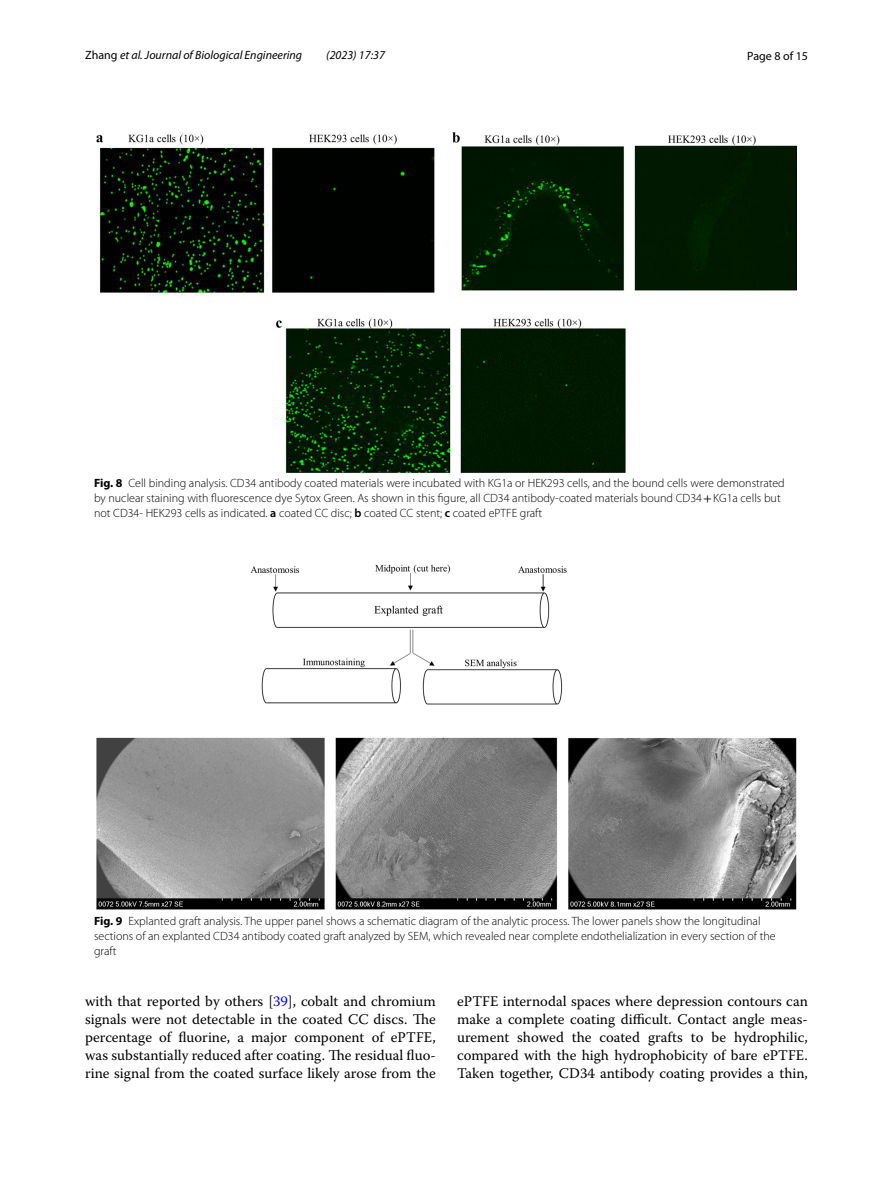
<style>
.page{position:relative;width:893px;height:1187px;background:#fff}
.page>*{position:absolute;margin:0;border:0;box-sizing:border-box;transform-origin:0 0}
.t1{font:14.7px/18px "Warnock Pro";color:#000;text-align:justify}
.t2{font:300 12px/15px "Myriad Pro";color:#000}
.t3{font:italic 12px "Myriad Pro";color:#000}
.t4{font:12px "Myriad Pro";color:#000}
.s1{font-style:normal}
.s2{font-weight:700}
.s3{font-family:"STIX";font-weight:400}
.s4{font-weight:600}
.s5{color:#00f}
</style>
<div class="page">
<img style="left:96px;top:133px;width:701px;height:339px">
<img style="left:96px;top:564px;width:701px;height:345px">
<p class="t3" style="left:85px;top:48px;width:219px"><span class="s1">Zhang</span> et al. Journal of Biological Engineering</p>
<p class="t3" style="left:326px;top:48px;width:60px">(2023) 17:37</p>
<p class="t4" style="left:747px;top:48px;width:62px">Page 8 of 15</p>
<p class="t2" style="left:94px;top:476px;width:692px"><span class="s2">Fig. 8</span> Cell binding analysis. CD34 antibody coated materials were incubated with KG1a or HEK293 cells, and the bound cells were demonstrated by nuclear staining with fluorescence dye Sytox Green. As shown in this figure, all CD34 antibody-coated materials bound CD34<span class="s3">+</span>KG1a cells but not CD34- HEK293 cells as indicated. <span class="s4">a</span> coated CC disc; <span class="s4">b</span> coated CC stent; <span class="s4">c</span> coated ePTFE graft</p>
<p class="t2" style="left:94px;top:913px;width:683px"><span class="s2">Fig. 9</span> Explanted graft analysis. The upper panel shows a schematic diagram of the analytic process. The lower panels show the longitudinal sections of an explanted CD34 antibody coated graft analyzed by SEM, which revealed near complete endothelialization in every section of the graft</p>
<p class="t1" style="left:85px;top:991px;width:352px">with that reported by others [<span class="s5">39</span>], cobalt and chromium signals were not detectable in the coated CC discs. The percentage of fluorine, a major component of ePTFE, was substantially reduced after coating. The residual fluo&shy;rine signal from the coated surface likely arose from the</p>
<p class="t1" style="left:457px;top:991px;width:352px">ePTFE internodal spaces where depression contours can make a complete coating difficult. Contact angle meas&shy;urement showed the coated grafts to be hydrophilic, compared with the high hydrophobicity of bare ePTFE.<br>Taken together, CD34 antibody coating provides a thin,</p>
</div>
